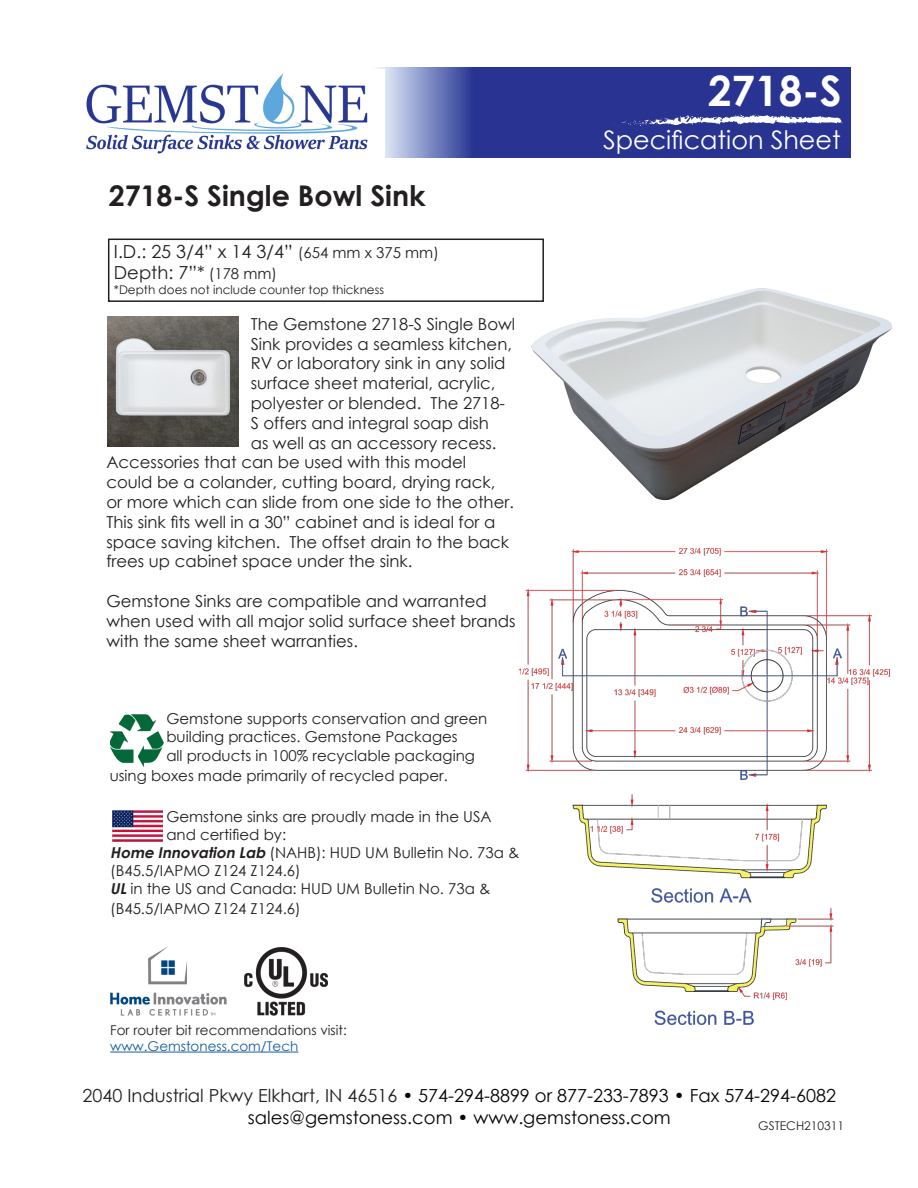
<style>
.page{position:relative;width:918px;height:1188px;background:#fff}
.page>*{position:absolute;margin:0;border:0;box-sizing:border-box;transform-origin:0 0}
.t1{font:700 42px "Century Gothic";color:#fff}
.Page_Title{font:700 28.5px "Century Gothic";color:#231f20}
.t2{font:25.5px "Century Gothic";color:#fff}
.t3{font:18px/21.6px "Century Gothic";color:#040503;text-align:center}
.Router_Bit{font:18px "Century Gothic";color:#231f20}
.Router_Bit-2{font:16.5px/19.8px "Century Gothic";color:#231f20}
.t4{font:15px/18px "Century Gothic";color:#231f20}
.t5{font:13.5px "Century Gothic";color:#231f20}
.t6{font:13.5px "Century Gothic";color:#175d9e}
.Router_Bit-3{font:12px "Century Gothic";color:#231f20}
.s1{font-size:15px}
.s2{font-weight:700;font-style:italic}
.s3{color:#231f20}
</style>
<div class="page">
<div style="left:108px;top:239px;width:436px;height:63px;border:2px solid #231f20"></div>
<hr style="left:110px;top:1052px;width:188px;height:1px;background:#175d9e">
<img style="left:110px;top:946px;width:217px;height:69px">
<img style="left:110px;top:714px;width:53px;height:52px">
<img style="left:113px;top:810px;width:49px;height:32px">
<img style="left:376px;top:68px;width:475px;height:90px">
<svg style="left:614px;top:114px;width:229px;height:12px"></svg>
<img style="left:86px;top:70px;width:299px;height:88px">
<img style="left:108px;top:316px;width:130px;height:131px">
<img style="left:516px;top:238px;width:376px;height:263px">
<img style="left:518px;top:548px;width:372px;height:477px">
<p class="t1" style="left:708px;top:59px;width:135px">2718-S</p>
<p class="Page_Title" style="left:109px;top:174px;width:318px">2718-S Single Bowl Sink</p>
<p class="Router_Bit" style="left:114px;top:238px;width:326px">I.D.: 25 3/4” x 14 3/4” <span class="s1">(654 mm x 375 mm)</span></p>
<p class="Router_Bit" style="left:114px;top:260px;width:165px">Depth: 7”* <span class="s1">(178 mm)</span></p>
<p class="Router_Bit-3" style="left:114px;top:281px;width:272px">*Depth does not include counter top thickness</p>
<p class="Router_Bit-2" style="left:251px;top:314px;width:266px">The Gemstone 2718-S Single Bowl</p>
<p class="Router_Bit-2" style="left:251px;top:334px;width:263px">Sink provides a seamless kitchen,</p>
<p class="Router_Bit-2" style="left:251px;top:353px;width:256px">RV or laboratory sink in any solid</p>
<p class="Router_Bit-2" style="left:251px;top:373px;width:246px">surface sheet material, acrylic,</p>
<p class="Router_Bit-2" style="left:251px;top:393px;width:256px">polyester or blended. The 2718-</p>
<p class="Router_Bit-2" style="left:251px;top:413px;width:240px">S offers and integral soap dish</p>
<p class="Router_Bit-2" style="left:251px;top:433px;width:247px">as well as an accessory recess.</p>
<p class="Router_Bit-2" style="left:106px;top:452px;width:361px">Accessories that can be used with this model</p>
<p class="Router_Bit-2" style="left:106px;top:472px;width:390px">could be a colander, cutting board, drying rack,</p>
<p class="Router_Bit-2" style="left:106px;top:492px;width:409px">or more which can slide from one side to the other.</p>
<p class="Router_Bit-2" style="left:106px;top:512px;width:391px">This sink fits well in a 30” cabinet and is ideal for a</p>
<p class="Router_Bit-2" style="left:106px;top:532px;width:404px">space saving kitchen. The offset drain to the back</p>
<p class="Router_Bit-2" style="left:106px;top:551px;width:308px">frees up cabinet space under the sink.</p>
<p class="Router_Bit-2" style="left:106px;top:591px;width:411px">Gemstone Sinks are compatible and warranted when used with all major solid surface sheet brands with the same sheet warranties.</p>
<p class="t4" style="left:166px;top:709px;width:323px">Gemstone supports conservation and green building practices. Gemstone Packages</p>
<p class="t4" style="left:110px;top:746px;width:367px;line-height:19.5px;text-indent:57px">all products in 100% recyclable packaging using boxes made primarily of recycled paper.</p>
<p class="t4" style="left:166px;top:807px;width:327px">Gemstone sinks are proudly made in the USA</p>
<p class="t4" style="left:166px;top:825px;width:121px">and certified by:</p>
<p class="t4" style="left:110px;top:843px;width:411px"><span class="s2">Home Innovation Lab</span> (NAHB): HUD UM Bulletin No. 73a &amp;</p>
<p class="t4" style="left:110px;top:861px;width:192px">(B45.5/IAPMO Z124 Z124.6)</p>
<p class="t4" style="left:110px;top:879px;width:382px"><span class="s2">UL</span>in the US and Canada: HUD UM Bulletin No. 73a &amp;</p>
<p class="t4" style="left:110px;top:899px;width:192px">(B45.5/IAPMO Z124 Z124.6)</p>
<h3 class="t2" style="left:611px;top:121px;width:239px">Specification Sheet</h3>
<h3 class="t2" style="left:603px;top:122px;width:239px">Specification Sheet</h3>
<p class="t5" style="left:110px;top:1020px;width:238px">For router bit recommendations visit:</p>
<p class="t6" style="left:110px;top:1036px;width:190px">www.Gemstoness.com/Tech</p>
<p class="t3" style="left:83px;top:1085px;width:755px"><span class="s3">2040 Industrial Pkwy Elkhart, IN 46516</span> • 574-294-8899 or 877-233-7893 • Fax 574-294-6082 sales@gemstoness.com • www.gemstoness.com</p>
<p class="Router_Bit-3" style="left:758px;top:1117px;width:87px">GSTECH210311</p>
</div>
